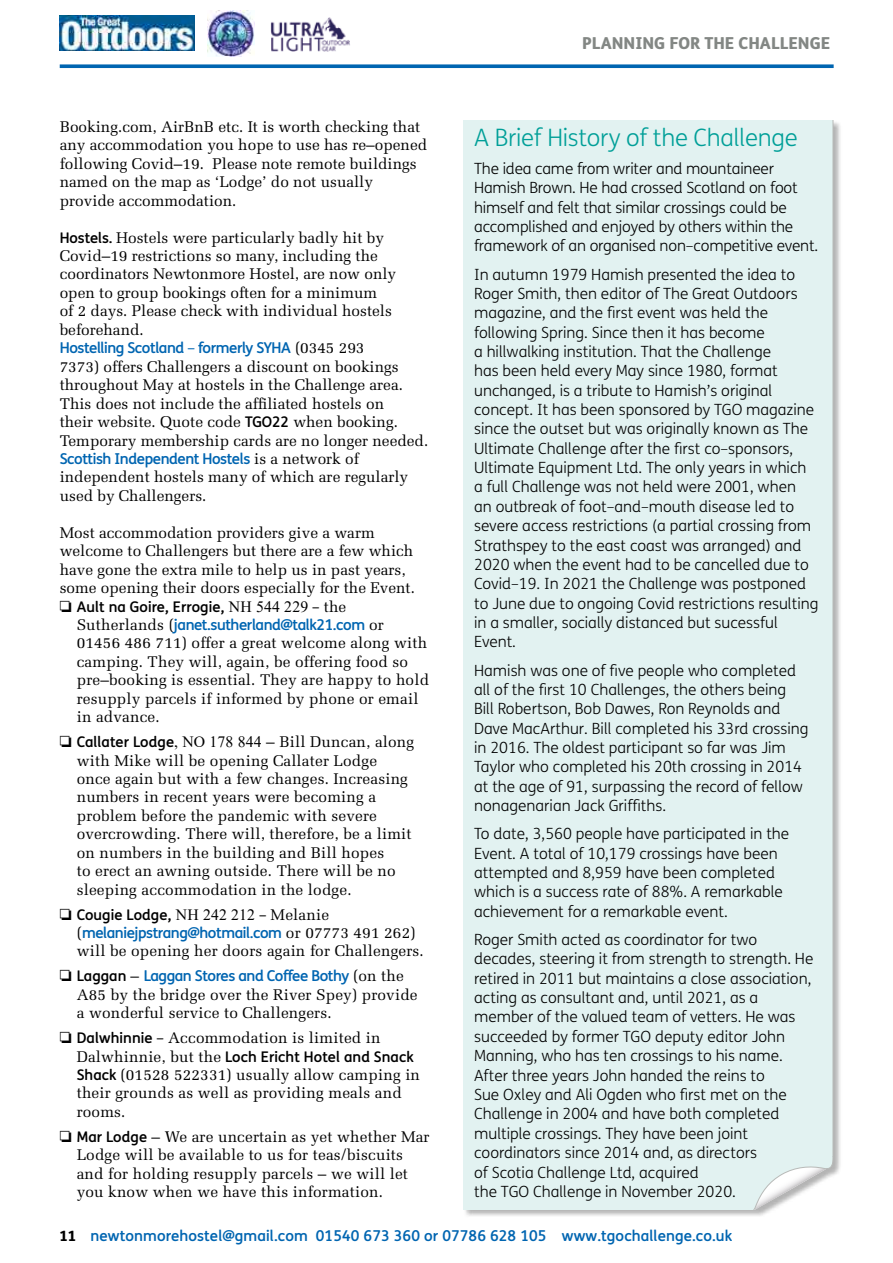
<style>
.page{position:relative;width:893px;height:1263px;background:#fff}
.page>*{position:absolute;margin:0;border:0;box-sizing:border-box;transform-origin:0 0}
.t1{font:300 24px "FS Me";letter-spacing:-.01em;color:#009f98}
.t2{font:800 16.5px "FS Me";color:#838784}
.t3{font:300 15.45px/19.4px "FS Me";color:#000}
.t4{font:15.45px/18.5px "Melior";letter-spacing:.01em;color:#000}
.t5{font:500 15px "FS Me";letter-spacing:-.025em;color:#0065b1}
.t6{font:500 15px "FS Me";letter-spacing:.01em;color:#0065b1}
.t7{font:500 14.7px "FS Me";letter-spacing:.01em;color:#000}
.s1{font-family:"FS Me";font-weight:500;font-size:14.7px}
.s2{font-family:"Melior";font-weight:400;font-size:15.45px;color:#000}
.s3{font-family:"Monotype Sorts";font-weight:400;font-size:15.45px}
.s4{font-family:"Times New Roman";font-weight:400;font-size:15.75px}
.s5{font-family:"Melior";font-weight:400;font-size:15.45px}
.s6{font-family:"Monotype Sorts"}
.s7{font-family:"Times New Roman";font-size:15.75px}
.s8{font-family:"Monotype Sorts";font-weight:400;font-size:15.45px;color:#000}
.s9{font-size:14.7px;color:#000}
.s10{font-weight:800;font-size:14.25px;color:#000}
</style>
<div class="page">
<svg style="left:60px;top:64px;width:774px;height:4px;background:#1b75b9"></svg>
<div style="left:463px;top:120px;width:379px;height:1098px;background:#000;opacity:.3"></div>
<div style="left:463px;top:120px;width:370px;height:1089px;background:#e2f2f1"></div>
<img style="left:207px;top:10px;width:47px;height:47px">
<img style="left:60px;top:15px;width:134px;height:35px">
<img style="left:270px;top:17px;width:80px;height:35px">
<p class="t4" style="left:60px;top:117px;width:369px">Booking.com, AirBnB etc. It is worth checking that any accommodation you hope to use has re–opened following Covid–19. Please note remote buildings named on the map as ‘Lodge’ do not usually provide accommodation.</p>
<p class="t4" style="left:60px;top:228px;width:338px"><span class="s1">Hostels.</span> Hostels were particularly badly hit by Covid–19 restrictions so many, including the coordinators Newtonmore Hostel, are now only open to group bookings often for a minimum<br>of 2 days. Please check with individual hostels beforehand.</p>
<p class="t5" style="left:60px;top:338px;width:306px">Hostelling Scotland – formerly SYHA <span class="s2">(0345 293</span></p>
<p class="t4" style="left:60px;top:357px;width:370px">7373) offers Challengers a discount on bookings throughout May at hostels in the Challenge area.<br>This does not include the affiliated hostels on<br>their website. Quote code <span class="s1">TGO22</span> when booking.<br>Temporary membership cards are no longer needed.</p>
<p class="t5" style="left:60px;top:448px;width:301px">Scottish Independent Hostels <span class="s2">is a network of</span></p>
<p class="t4" style="left:60px;top:468px;width:350px">independent hostels many of which are regularly used by Challengers.</p>
<p class="t4" style="left:60px;top:523px;width:357px">Most accommodation providers give a warm welcome to Challengers but there are a few which have gone the extra mile to help us in past years, some opening their doors especially for the Event.</p>
<p class="t7" style="left:60px;top:596px;width:288px"><span class="s3">R</span> Ault na Goire, Errogie, <span class="s4">NH 544 229</span> – <span class="s5">the</span></p>
<p class="t5" style="left:77px;top:614px;width:309px"><span class="s2">Sutherlands (</span>janet.sutherland@talk21.com <span class="s2">or</span></p>
<p class="t4" style="left:77px;top:634px;width:354px">01456 486 711) offer a great welcome along with camping. They will, again, be offering food so pre–booking is essential. They are happy to hold resupply parcels if informed by phone or email in advance.</p>
<p class="t4" style="left:77px;top:733px;width:339px;text-indent:-17px"><span class="s6">R</span> <span class="s1">Callater Lodge</span><span class="s7">, NO 178 844</span> – Bill Duncan, along with Mike will be opening Callater Lodge once again but with a few changes. Increasing numbers in recent years were becoming a problem before the pandemic with severe overcrowding. There will, therefore, be a limit on numbers in the building and Bill hopes<br>to erect an awning outside. There will be no sleeping accommodation in the lodge.</p>
<p class="t7" style="left:60px;top:904px;width:271px"><span class="s3">R</span> Cougie Lodge, <span class="s4">NH 242 212</span> – <span class="s5">Melanie</span></p>
<p class="t5" style="left:77px;top:922px;width:340px"><span class="s2">(</span>melaniejpstrang@hotmail.com <span class="s2">or 07773 491 262)</span></p>
<p class="t4" style="left:77px;top:942px;width:349px">will be opening her doors again for Challengers.</p>
<p class="t5" style="left:60px;top:966px;width:346px"><span class="s8">R</span> <span class="s9">Laggan</span> <span class="s2">–</span> Laggan Stores and Coffee Bothy <span class="s2">(on the</span></p>
<p class="t4" style="left:77px;top:985px;width:342px">A85 by the bridge over the River Spey) provide a wonderful service to Challengers.</p>
<p class="t4" style="left:60px;top:1028px;width:322px"><span class="s6">R</span> <span class="s1">Dalwhinnie –</span> Accommodation is limited in</p>
<p class="t7" style="left:77px;top:1046px;width:339px"><span class="s5">Dalwhinnie, but the</span> Loch Ericht Hotel and Snack</p>
<p class="t4" style="left:77px;top:1065px;width:345px"><span class="s1">Shack</span> (01528 522331) usually allow camping in their grounds as well as providing meals and rooms.</p>
<p class="t4" style="left:77px;top:1127px;width:354px;text-indent:-17px"><span class="s6">R</span> <span class="s1">Mar Lodge</span> – We are uncertain as yet whether Mar Lodge will be available to us for teas/biscuits and for holding resupply parcels – we will let you know when we have this information.</p>
<p class="t2" style="left:582px;top:30px;width:250px">PLANNING FOR THE CHALLENGE</p>
<h1 class="t1" style="left:474px;top:121px;width:325px">A Brief History of the Challenge</h1>
<p class="t3" style="left:474px;top:158px;width:346px">The idea came from writer and mountaineer Hamish Brown. He had crossed Scotland on foot himself and felt that similar crossings could be accomplished and enjoyed by others within the framework of an organised non–competitive event.</p>
<p class="t3" style="left:474px;top:264px;width:346px">In autumn 1979 Hamish presented the idea to Roger Smith, then editor of The Great Outdoors magazine, and the first event was held the following Spring. Since then it has become<br>a hillwalking institution. That the Challenge<br>has been held every May since 1980, format unchanged, is a tribute to Hamish’s original concept. It has been sponsored by TGO magazine since the outset but was originally known as The Ultimate Challenge after the first co–sponsors, Ultimate Equipment Ltd. The only years in which a full Challenge was not held were 2001, when<br>an outbreak of foot–and–mouth disease led to severe access restrictions (a partial crossing from Strathspey to the east coast was arranged) and 2020 when the event had to be cancelled due to Covid–19. In 2021 the Challenge was postponed to June due to ongoing Covid restrictions resulting in a smaller, socially distanced but sucessful Event.</p>
<p class="t3" style="left:474px;top:660px;width:336px">Hamish was one of five people who completed all of the first 10 Challenges, the others being Bill Robertson, Bob Dawes, Ron Reynolds and Dave MacArthur. Bill completed his 33rd crossing in 2016. The oldest participant so far was Jim Taylor who completed his 20th crossing in 2014 at the age of 91, surpassing the record of fellow nonagenarian Jack Griffiths.</p>
<p class="t3" style="left:474px;top:824px;width:317px">To date, 3,560 people have participated in the Event. A total of 10,179 crossings have been attempted and 8,959 have been completed which is a success rate of 88%. A remarkable achievement for a remarkable event.</p>
<p class="t3" style="left:474px;top:929px;width:341px">Roger Smith acted as coordinator for two decades, steering it from strength to strength. He retired in 2011 but maintains a close association, acting as consultant and, until 2021, as a member of the valued team of vetters. He was succeeded by former TGO deputy editor John Manning, who has ten crossings to his name.<br>After three years John handed the reins to<br>Sue Oxley and Ali Ogden who first met on the Challenge in 2004 and have both completed multiple crossings. They have been joint coordinators since 2014 and, as directors<br>of Scotia Challenge Ltd, acquired<br>the TGO Challenge in November 2020.</p>
<p class="t6" style="left:60px;top:1225px;width:674px"><span class="s10">11</span> newtonmorehostel@gmail.com 01540 673 360 or 07786 628 105 www.tgochallenge.co.uk</p>
</div>
